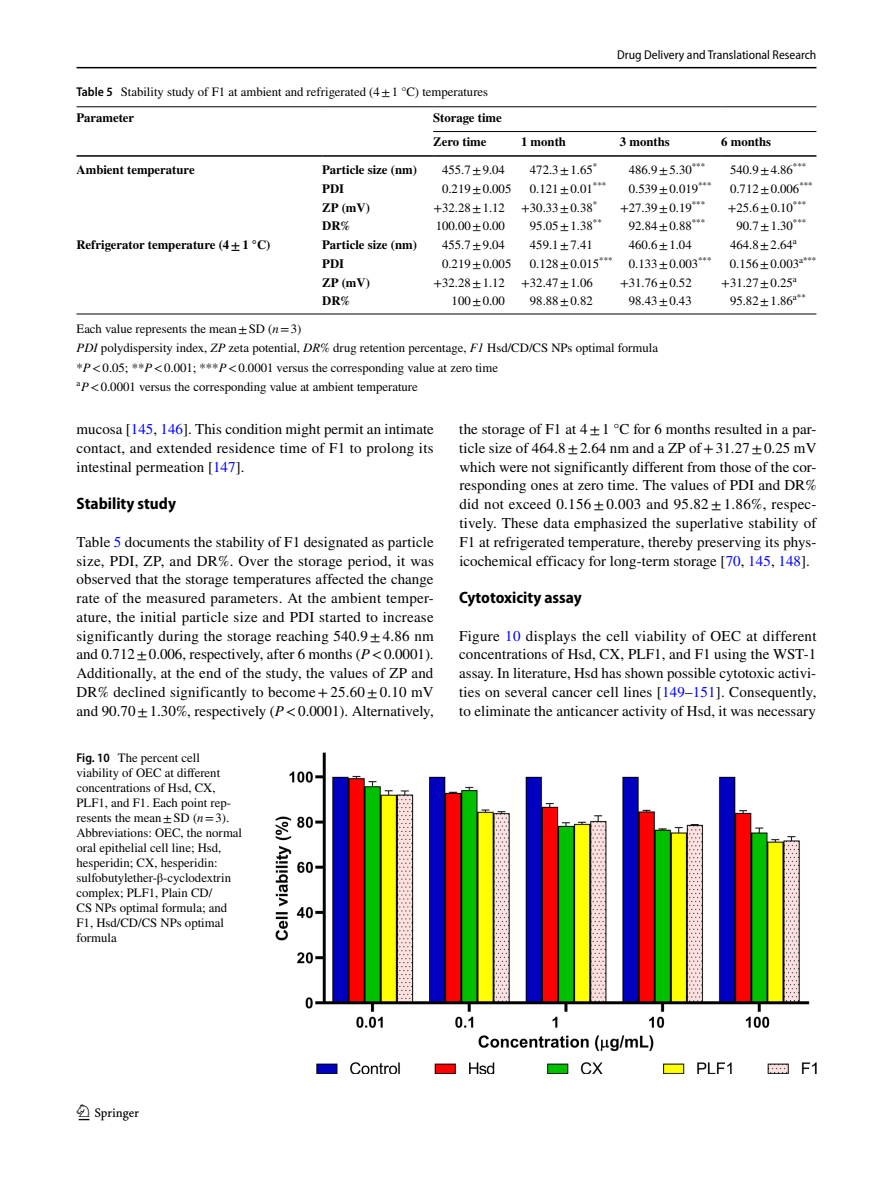
<style>
.page{position:relative;width:893px;height:1187px;background:#fff}
.page>*{position:absolute;margin:0;border:0;box-sizing:border-box;transform-origin:0 0}
.t1{font:22.5px "Springnew Regular 2";color:#000}
.t2{font:700 semi-condensed 16.5px "Myriad Pro";color:#000}
.t3{font:15px/18.8px "STIX";letter-spacing:.005em;color:#000;text-align:justify}
.t4{font:12.75px/15px "STIX";color:#000}
.t5{font:700 12.75px/24.5px "STIX";color:#000}
.t6{font:semi-condensed 12.75px "Myriad Pro";color:#000}
.s1{font-family:"Myriad Pro";font-weight:600;font-stretch:semi-condensed}
.s2{font-style:italic}
.s3{color:#00f}
</style>
<div class="page">
<hr style="left:77px;top:67px;width:739px;height:1px;background:#000">
<hr style="left:77px;top:106px;width:245px;height:1px;background:#000">
<hr style="left:322px;top:106px;width:111px;height:1px;background:#000">
<hr style="left:77px;top:155px;width:245px;height:2px;background:#000">
<hr style="left:322px;top:155px;width:111px;height:2px;background:#000">
<hr style="left:433px;top:106px;width:88px;height:1px;background:#000">
<hr style="left:521px;top:106px;width:99px;height:1px;background:#000">
<hr style="left:620px;top:106px;width:101px;height:1px;background:#000">
<hr style="left:721px;top:106px;width:95px;height:1px;background:#000">
<hr style="left:433px;top:155px;width:88px;height:2px;background:#000">
<hr style="left:521px;top:155px;width:99px;height:2px;background:#000">
<hr style="left:620px;top:155px;width:101px;height:2px;background:#000">
<hr style="left:721px;top:155px;width:95px;height:2px;background:#000">
<hr style="left:77px;top:313px;width:245px;height:1px;background:#000">
<hr style="left:322px;top:313px;width:111px;height:1px;background:#000">
<hr style="left:433px;top:313px;width:88px;height:1px;background:#000">
<hr style="left:521px;top:313px;width:99px;height:1px;background:#000">
<hr style="left:620px;top:313px;width:101px;height:1px;background:#000">
<hr style="left:721px;top:313px;width:95px;height:1px;background:#000">
<hr style="left:433px;top:131px;width:383px;height:1px;background:#000">
<img style="left:275px;top:752px;width:541px;height:321px">
<p class="t4" style="left:77px;top:85px;width:413px"><span class="s1">Table 5</span> Stability study of F1 at ambient and refrigerated (4±1 °C) temperatures</p>
<p class="t5" style="left:77px;top:105px;width:59px">Parameter</p>
<p class="t5" style="left:433px;top:105px;width:70px">Storage time<br>Zero time</p>
<p class="t6" style="left:617px;top:48px;width:201px">Drug Delivery and Translational Research</p>
<p class="t5" style="left:521px;top:129px;width:46px">1 month</p>
<p class="t5" style="left:620px;top:129px;width:51px">3 months</p>
<p class="t5" style="left:721px;top:129px;width:51px">6 months</p>
<p class="t5" style="left:77px;top:158px;width:120px">Ambient temperature</p>
<p class="t5" style="left:322px;top:158px;width:96px">Particle size (nm)</p>
<p class="t4" style="left:442px;top:163px;width:64px">455.7±9.04</p>
<p class="t4" style="left:530px;top:163px;width:69px">472.3±1.65<sup>*</sup></p>
<p class="t4" style="left:629px;top:163px;width:78px">486.9±5.30<sup>***</sup></p>
<p class="t4" style="left:730px;top:163px;width:78px">540.9±4.86<sup>***</sup></p>
<p class="t5" style="left:322px;top:176px;width:23px">PDI</p>
<p class="t4" style="left:442px;top:182px;width:71px">0.219±0.005</p>
<p class="t4" style="left:530px;top:182px;width:78px">0.121±0.01<sup>***</sup></p>
<p class="t4" style="left:629px;top:182px;width:84px">0.539±0.019<sup>***</sup></p>
<p class="t4" style="left:730px;top:182px;width:84px">0.712±0.006<sup>***</sup></p>
<p class="t5" style="left:322px;top:195px;width:49px">ZP (mV)</p>
<p class="t4" style="left:433px;top:201px;width:73px">+32.28±1.12</p>
<p class="t4" style="left:521px;top:201px;width:78px">+30.33±0.38<sup>*</sup></p>
<p class="t4" style="left:620px;top:201px;width:87px">+27.39±0.19<sup>***</sup></p>
<p class="t4" style="left:728px;top:201px;width:80px">+25.6±0.10<sup>***</sup></p>
<p class="t5" style="left:322px;top:214px;width:29px">DR%</p>
<p class="t4" style="left:436px;top:219px;width:71px">100.00±0.00</p>
<p class="t4" style="left:530px;top:219px;width:73px">95.05±1.38<sup>**</sup></p>
<p class="t4" style="left:629px;top:219px;width:78px">92.84±0.88<sup>***</sup></p>
<p class="t4" style="left:736px;top:219px;width:71px">90.7±1.30<sup>***</sup></p>
<p class="t5" style="left:77px;top:232px;width:195px">Refrigerator temperature (4±1 °C)</p>
<p class="t5" style="left:322px;top:232px;width:96px">Particle size (nm)</p>
<p class="t4" style="left:442px;top:238px;width:64px">455.7±9.04</p>
<p class="t4" style="left:530px;top:238px;width:64px">459.1±7.41</p>
<p class="t4" style="left:629px;top:238px;width:64px">460.6±1.04</p>
<p class="t4" style="left:730px;top:238px;width:68px">464.8±2.64<sup>a</sup></p>
<p class="t5" style="left:322px;top:251px;width:23px">PDI</p>
<p class="t4" style="left:442px;top:257px;width:71px">0.219±0.005</p>
<p class="t4" style="left:530px;top:257px;width:84px">0.128±0.015<sup>***</sup></p>
<p class="t4" style="left:629px;top:257px;width:84px">0.133±0.003<sup>***</sup></p>
<p class="t4" style="left:730px;top:257px;width:88px">0.156±0.003<sup>a***</sup></p>
<p class="t5" style="left:322px;top:270px;width:49px">ZP (mV)</p>
<p class="t4" style="left:433px;top:276px;width:73px">+32.28±1.12</p>
<p class="t4" style="left:521px;top:276px;width:73px">+32.47±1.06</p>
<p class="t4" style="left:620px;top:276px;width:73px">+31.76±0.52</p>
<p class="t4" style="left:721px;top:276px;width:77px">+31.27±0.25<sup>a</sup></p>
<p class="t5" style="left:322px;top:289px;width:29px">DR%</p>
<p class="t4" style="left:452px;top:294px;width:55px">100±0.00</p>
<p class="t4" style="left:530px;top:294px;width:64px">98.88±0.82</p>
<p class="t4" style="left:629px;top:294px;width:64px">98.43±0.43</p>
<p class="t4" style="left:730px;top:294px;width:77px">95.82±1.86<sup>a**</sup></p>
<p class="t4" style="left:77px;top:320px;width:583px;line-height:19.2px">Each value represents the mean±SD (<span class="s2">n</span>=3)<br><span class="s2">PDI</span> polydispersity index, <span class="s2">ZP</span> zeta potential, <span class="s2">DR%</span> drug retention percentage, <span class="s2">F1</span> Hsd/CD/CS NPs optimal formula *<span class="s2">P</span>&lt;0.05; **<span class="s2">P</span>&lt;0.001; ***<span class="s2">P</span>&lt;0.0001 versus the corresponding value at zero time<br><sup>a</sup><span class="s2">P</span>&lt;0.0001 versus the corresponding value at ambient temperature</p>
<p class="t3" style="left:77px;top:421px;width:359px">mucosa [<span class="s3">145</span>, <span class="s3">146</span>]. This condition might permit an intimate contact, and extended residence time of F1 to prolong its intestinal permeation [<span class="s3">147</span>].</p>
<p class="t2" style="left:77px;top:494px;width:101px">Stability study</p>
<p class="t3" style="left:77px;top:533px;width:359px">Table <span class="s3">5</span> documents the stability of F1 designated as particle size, PDI, ZP, and DR%. Over the storage period, it was observed that the storage temperatures affected the change rate of the measured parameters. At the ambient temper&shy;ature, the initial particle size and PDI started to increase significantly during the storage reaching 540.9±4.86 nm and 0.712±0.006, respectively, after 6 months (<span class="s2">P</span>&lt;0.0001).<br>Additionally, at the end of the study, the values of ZP and DR% declined significantly to become+25.60±0.10 mV and 90.70±1.30%, respectively (<span class="s2">P</span>&lt;0.0001). Alternatively,</p>
<p class="t4" style="left:77px;top:751px;width:167px"><span class="s1">Fig. 10</span> The percent cell viability of OEC at different concentrations of Hsd, CX,<br>PLF1, and F1. Each point rep&shy;resents the mean±SD (<span class="s2">n</span>=3).<br>Abbreviations: OEC, the normal oral epithelial cell line; Hsd, hesperidin; CX, hesperidin: sulfobutylether-β-cyclodextrin complex; PLF1, Plain CD/<br>CS NPs optimal formula; and<br>F1, Hsd/CD/CS NPs optimal formula</p>
<p class="t3" style="left:459px;top:421px;width:359px">the storage of F1 at 4±1 °C for 6 months resulted in a par&shy;ticle size of 464.8±2.64 nm and a ZP of+31.27±0.25 mV which were not significantly different from those of the cor&shy;responding ones at zero time. The values of PDI and DR% did not exceed 0.156±0.003 and 95.82±1.86%, respec&shy;tively. These data emphasized the superlative stability of F1 at refrigerated temperature, thereby preserving its phys&shy;icochemical efficacy for long-term storage [<span class="s3">70</span>, <span class="s3">145</span>, <span class="s3">148</span>].</p>
<p class="t2" style="left:459px;top:588px;width:124px">Cytotoxicity assay</p>
<p class="t3" style="left:459px;top:627px;width:359px">Figure <span class="s3">10</span> displays the cell viability of OEC at different concentrations of Hsd, CX, PLF1, and F1 using the WST-1 assay. In literature, Hsd has shown possible cytotoxic activi&shy;ties on several cancer cell lines [<span class="s3">149</span>–<span class="s3">151</span>]. Consequently, to eliminate the anticancer activity of Hsd, it was necessary</p>
<h1 class="t1" style="left:79px;top:1104px;width:62px">1 3</h1>
</div>
